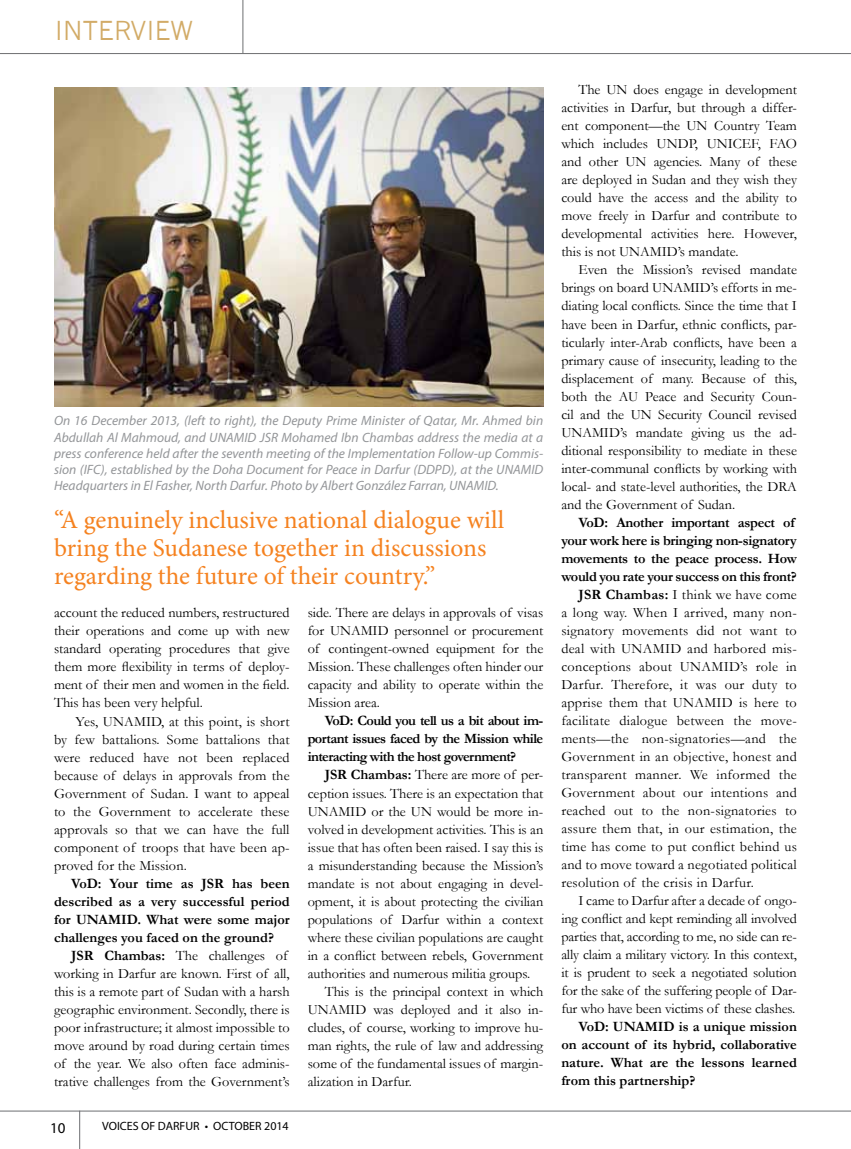
<style>
.page{position:relative;width:851px;height:1149px;background:#fff}
.page>*{position:absolute;margin:0;border:0;box-sizing:border-box;transform-origin:0 0}
.t1{font:25.5px/28px "Minion Pro";color:#f58220}
.t2{font:25.5px "News Gothic";color:#d2ab67}
.t3{font:15px "Myriad Pro";color:#000}
.t4{font:14.25px/18px "Garamond";color:#000;text-align:justify}
.t5{font:14.25px "Garamond";letter-spacing:.02em;color:#000}
.t6{font:700 14.25px/18px "Garamond";letter-spacing:-.02em;color:#000;text-align:justify}
.t7{font:italic 13.5px/16.2px "Myriad Pro";color:#939598;text-align:justify}
.t8{font:12px "Myriad Pro";color:#000}
.s1{font-weight:700}
</style>
<div class="page">
<hr style="left:0;top:1110px;width:850px;height:1px;background:#6d6e71">
<hr style="left:79px;top:1110px;width:1px;height:38px;background:#6d6e71">
<hr style="left:0;top:53px;width:850px;height:1px;background:#6d6e71">
<hr style="left:242px;top:0;width:1px;height:53px;background:#6d6e71">
<img style="left:54px;top:88px;width:489px;height:318px">
<h1 class="t2" style="left:55px;top:16px;width:140px">INTERVIEW</h1>
<p class="t7" style="left:54px;top:412px;width:490px">On 16 December 2013, (left to right), the Deputy Prime Minister of Qatar, Mr. Ahmed bin Abdullah Al Mahmoud, and UNAMID JSR Mohamed Ibn Chambas address the media at a press conference held after the seventh meeting of the Implementation Follow-up Commis&shy;sion (IFC), established by the Doha Document for Peace in Darfur (DDPD), at the UNAMID Headquarters in El Fasher, North Darfur. Photo by Albert González Farran, UNAMID.</p>
<h1 class="t1" style="left:54px;top:505px;width:451px">“A genuinely inclusive national dialogue will bring the Sudanese together in discussions regarding the future of their country.”</h1>
<p class="t4" style="left:54px;top:603px;width:237px">account the reduced numbers, restructured their operations and come up with new standard operating procedures that give them more flexibility in terms of deploy&shy;ment of their men and women in the field.<br>This has been very helpful.</p>
<p class="t4" style="left:54px;top:711px;width:237px;text-indent:22px">Yes, UNAMID, at this point, is short by few battalions. Some battalions that were reduced have not been replaced because of delays in approvals from the Government of Sudan. I want to appeal to the Government to accelerate these approvals so that we can have the full component of troops that have been ap&shy;proved for the Mission.</p>
<p class="t6" style="left:54px;top:873px;width:237px;text-indent:17px">VoD: Your time as JSR has been described as a very successful period for UNAMID. What were some major challenges you faced on the ground?</p>
<p class="t4" style="left:54px;top:945px;width:237px;text-align:left;text-indent:17px"><span class="s1">JSR Chambas:</span> The challenges of working in Darfur are known. First of all, this is a remote part of Sudan with a harsh geographic environment. Secondly, there is poor infrastructure; it almost impossible to move around by road during certain times of the year. We also often face adminis&shy;trative challenges from the Government’s</p>
<p class="t3" style="left:50px;top:1117px;width:17px">10</p>
<p class="t8" style="left:102px;top:1118px;width:188px">VOICES OF DARFUR • OCTOBER 2014</p>
<p class="t4" style="left:307px;top:603px;width:237px">side. There are delays in approvals of visas for UNAMID personnel or procurement of contingent-owned equipment for the Mission. These challenges often hinder our capacity and ability to operate within the Mission area.</p>
<p class="t6" style="left:307px;top:711px;width:237px;text-indent:17px">VoD: Could you tell us a bit about im&shy;portant issues faced by the Mission while interacting with the host government?</p>
<p class="t4" style="left:324px;top:765px;width:220px"><span class="s1">JSR Chambas:</span> There are more of per-</p>
<p class="t4" style="left:307px;top:783px;width:237px">ception issues. There is an expectation that</p>
<p class="t4" style="left:307px;top:801px;width:237px">UNAMID or the UN would be more in-</p>
<p class="t4" style="left:307px;top:819px;width:237px">volved in development activities. This is an</p>
<p class="t4" style="left:307px;top:837px;width:237px">issue that has often been raised. I say this is</p>
<p class="t4" style="left:307px;top:855px;width:237px">a misunderstanding because the Mission’s</p>
<p class="t4" style="left:307px;top:873px;width:237px">mandate is not about engaging in devel-</p>
<p class="t4" style="left:307px;top:891px;width:237px">opment, it is about protecting the civilian</p>
<p class="t4" style="left:307px;top:909px;width:237px">populations of Darfur within a context</p>
<p class="t4" style="left:307px;top:927px;width:237px">where these civilian populations are caught</p>
<p class="t4" style="left:307px;top:945px;width:237px">in a conflict between rebels, Government</p>
<p class="t4" style="left:307px;top:963px;width:224px">authorities and numerous militia groups.</p>
<p class="t4" style="left:324px;top:981px;width:220px">This is the principal context in which</p>
<p class="t4" style="left:307px;top:999px;width:237px">UNAMID was deployed and it also in-</p>
<p class="t4" style="left:307px;top:1017px;width:237px">cludes, of course, working to improve hu-</p>
<p class="t4" style="left:307px;top:1035px;width:237px">man rights, the rule of law and addressing</p>
<p class="t4" style="left:307px;top:1053px;width:237px">some of the fundamental issues of margin-</p>
<p class="t4" style="left:307px;top:1071px;width:106px">alization in Darfur.</p>
<p class="t4" style="left:561px;top:81px;width:237px;text-indent:17px">The UN does engage in development activities in Darfur, but through a differ&shy;ent component—the UN Country Team which includes UNDP, UNICEF, FAO and other UN agencies. Many of these are deployed in Sudan and they wish they could have the access and the ability to move freely in Darfur and contribute to developmental activities here. However, this is not UNAMID’s mandate.</p>
<p class="t4" style="left:561px;top:261px;width:237px;text-indent:17px">Even the Mission’s revised mandate brings on board UNAMID’s efforts in me&shy;diating local conflicts. Since the time that I have been in Darfur, ethnic conflicts, par&shy;ticularly inter-Arab conflicts, have been a primary cause of insecurity, leading to the displacement of many. Because of this, both the AU Peace and Security Coun&shy;cil and the UN Security Council revised UNAMID’s mandate giving us the ad&shy;ditional responsibility to mediate in these inter-communal conflicts by working with local- and state-level authorities, the DRA and the Government of Sudan.</p>
<p class="t6" style="left:578px;top:512px;width:218px">VoD: Another important aspect of</p>
<p class="t6" style="left:561px;top:530px;width:237px">your work here is bringing non-signatory</p>
<p class="t6" style="left:561px;top:548px;width:237px">movements to the peace process. How</p>
<p class="t6" style="left:561px;top:566px;width:237px">would you rate your success on this front?</p>
<p class="t5" style="left:578px;top:585px;width:220px"><span class="s1">JSR Chambas:</span> I think we have come</p>
<p class="t5" style="left:561px;top:603px;width:237px">a long way. When I arrived, many non-</p>
<p class="t5" style="left:561px;top:621px;width:237px">signatory movements did not want to</p>
<p class="t5" style="left:561px;top:639px;width:237px">deal with UNAMID and harbored mis-</p>
<p class="t5" style="left:561px;top:657px;width:237px">conceptions about UNAMID’s role in</p>
<p class="t5" style="left:561px;top:675px;width:237px">Darfur. Therefore, it was our duty to</p>
<p class="t5" style="left:561px;top:693px;width:237px">apprise them that UNAMID is here to</p>
<p class="t5" style="left:561px;top:711px;width:237px">facilitate dialogue between the move-</p>
<p class="t5" style="left:561px;top:729px;width:237px">ments—the non-signatories—and the</p>
<p class="t5" style="left:561px;top:747px;width:237px">Government in an objective, honest and</p>
<p class="t5" style="left:561px;top:765px;width:237px">transparent manner. We informed the</p>
<p class="t5" style="left:561px;top:783px;width:237px">Government about our intentions and</p>
<p class="t5" style="left:561px;top:801px;width:237px">reached out to the non-signatories to</p>
<p class="t5" style="left:561px;top:819px;width:237px">assure them that, in our estimation, the</p>
<p class="t5" style="left:561px;top:837px;width:237px">time has come to put conflict behind us</p>
<p class="t5" style="left:561px;top:855px;width:237px">and to move toward a negotiated political</p>
<p class="t5" style="left:561px;top:873px;width:194px">resolution of the crisis in Darfur.</p>
<p class="t4" style="left:578px;top:891px;width:220px">I came to Darfur after a decade of ongo-</p>
<p class="t4" style="left:561px;top:909px;width:237px">ing conflict and kept reminding all involved</p>
<p class="t4" style="left:561px;top:927px;width:237px">parties that, according to me, no side can re-</p>
<p class="t4" style="left:561px;top:945px;width:237px">ally claim a military victory. In this context,</p>
<p class="t4" style="left:561px;top:963px;width:237px">it is prudent to seek a negotiated solution</p>
<p class="t4" style="left:561px;top:981px;width:237px">for the sake of the suffering people of Dar-</p>
<p class="t4" style="left:561px;top:999px;width:235px">fur who have been victims of these clashes.</p>
<p class="t6" style="left:561px;top:1016px;width:237px;text-indent:17px">VoD: UNAMID is a unique mission on account of its hybrid, collaborative nature. What are the lessons learned from this partnership?</p>
</div>
